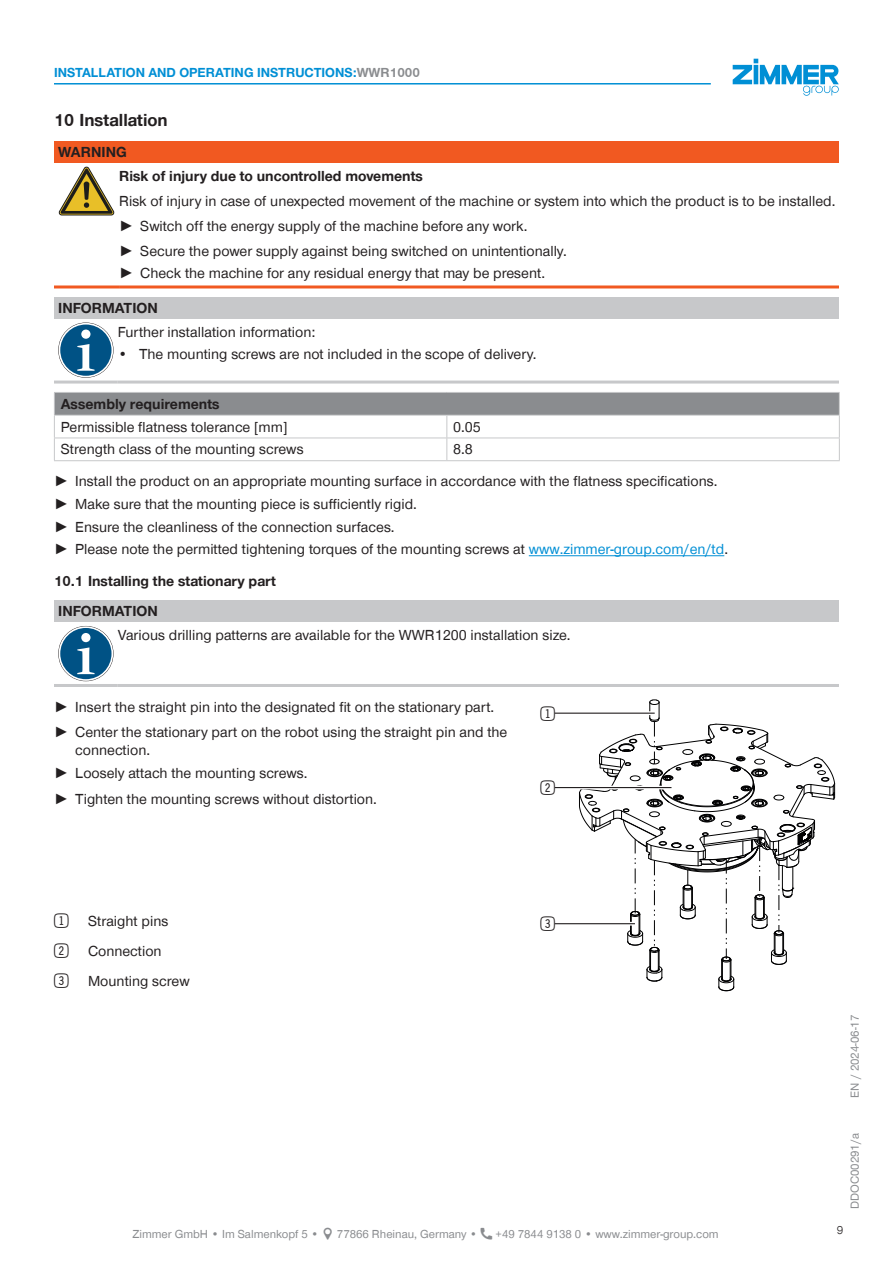
<style>
.page{position:relative;width:893px;height:1263px;background:#fff}
.page>*{position:absolute;margin:0;border:0;box-sizing:border-box;transform-origin:0 0}
.CB_AF_TD-Tabelle-zentriert{font:24px "Double Digits Super Square";color:#231f20}
.t1{font:700 18px "Zimmer Group Sans Global";color:#231f20}
.CB_AF_TD-Text{font:15px/18px "Zimmer Group Sans Global";color:#231f20}
.CB_AF_TD-Tabelle-linksbuendig{font:15px "Zimmer Group Sans Global";color:#231f20}
.CB_AF_TD-Text-2{font:700 15px "Zimmer Group Sans Global";color:#231f20}
.CB_AF_TD-Signalwort{font:700 15px "Zimmer Group Sans Global";color:#231f20}
.CB_AF_TD-Tabelle-linksbuendig-2{font:700 15px "Zimmer Group Sans Global";color:#231f20}
.CB_AF_TD-Kopfzeile{font:700 13.5px "Zimmer Group Sans Global";color:#008fd5}
.CB_AF_TD-Fusszeile{font:12px "Zimmer Group Sans Global";color:#8a8c8f}
.CB_AF_TD-Seitenrand{font:12px "Zimmer Group Sans";color:#8a8c8f}
.CB_AF_Seitenzahl_rechts{font:300 12px "Zimmer Group Sans";color:#231f20}
.s1{color:#8a8c8f}
.s2{font-family:"Zimmer Group Sans"}
.s3{color:#008fd5}
</style>
<div class="page">
<svg style="left:733px;top:59px;width:106px;height:37px"></svg>
<div style="left:54px;top:141px;width:785px;height:22px;background:#f15921"></div>
<hr style="left:54px;top:285px;width:65px;height:3px;background:#f15921">
<hr style="left:119px;top:285px;width:720px;height:3px;background:#f15921">
<svg style="left:59px;top:167px;width:55px;height:48px"></svg>
<div style="left:54px;top:297px;width:785px;height:21px;background:#c7c8ca"></div>
<hr style="left:54px;top:381px;width:64px;height:3px;background:#c7c8ca">
<hr style="left:118px;top:381px;width:721px;height:3px;background:#c7c8ca">
<svg style="left:58px;top:322px;width:56px;height:56px"></svg>
<svg style="left:59px;top:323px;width:54px;height:54px"></svg>
<div style="left:60px;top:325px;width:52px;height:51px;background:#005285;border-radius:50%"></div>
<svg style="left:77px;top:344px;width:18px;height:27px"></svg>
<div style="left:81px;top:330px;width:9px;height:9px;background:#fff;border-radius:50%"></div>
<div style="left:54px;top:392px;width:785px;height:23px;background:#8a8c8f"></div>
<hr style="left:54px;top:392px;width:393px;height:1px;background:#c7c8ca">
<hr style="left:447px;top:392px;width:393px;height:1px;background:#c7c8ca">
<hr style="left:54px;top:415px;width:393px;height:1px;background:#c7c8ca">
<hr style="left:447px;top:415px;width:393px;height:1px;background:#c7c8ca">
<svg style="left:54px;top:393px;width:1px;height:67px"></svg>
<hr style="left:54px;top:438px;width:393px;height:1px;background:#c7c8ca">
<hr style="left:54px;top:460px;width:393px;height:1px;background:#c7c8ca">
<svg style="left:446px;top:416px;width:1px;height:44px"></svg>
<hr style="left:447px;top:438px;width:393px;height:1px;background:#c7c8ca">
<svg style="left:839px;top:393px;width:1px;height:67px"></svg>
<hr style="left:447px;top:460px;width:393px;height:1px;background:#c7c8ca">
<hr style="left:529px;top:555px;width:195px;height:1px;background:#008fd5">
<div style="left:54px;top:600px;width:785px;height:22px;background:#c7c8ca"></div>
<hr style="left:54px;top:684px;width:64px;height:3px;background:#c7c8ca">
<hr style="left:118px;top:684px;width:721px;height:3px;background:#c7c8ca">
<svg style="left:58px;top:626px;width:56px;height:55px"></svg>
<svg style="left:59px;top:626px;width:54px;height:55px"></svg>
<div style="left:60px;top:628px;width:52px;height:51px;background:#005285;border-radius:50%"></div>
<svg style="left:77px;top:647px;width:18px;height:27px"></svg>
<div style="left:81px;top:633px;width:9px;height:9px;background:#fff;border-radius:50%"></div>
<svg style="left:579px;top:699px;width:257px;height:292px"></svg>
<svg style="left:555px;top:711px;width:100px;height:4px"></svg>
<hr style="left:555px;top:713px;width:100px;height:1px;background:#231f20">
<hr style="left:555px;top:786px;width:116px;height:3px;background:#fff">
<hr style="left:555px;top:787px;width:116px;height:1px;background:#231f20">
<hr style="left:555px;top:922px;width:80px;height:3px;background:#fff">
<hr style="left:555px;top:923px;width:80px;height:1px;background:#231f20">
<hr style="left:54px;top:83px;width:657px;height:2px;background:#008fd5">
<p class="CB_AF_TD-Kopfzeile" style="left:54px;top:65px;width:368px">INSTALLATION AND OPERATING INSTRUCTIONS:<span class="s1">WWR1000</span></p>
<p class="t1" style="left:54px;top:110px;width:115px">10 Installation</p>
<p class="CB_AF_TD-Signalwort" style="left:58px;top:143px;width:70px">WARNING</p>
<p class="CB_AF_TD-Text-2" style="left:119px;top:167px;width:305px">Risk of injury due to uncontrolled movements</p>
<p class="CB_AF_TD-Text" style="left:119px;top:192px;width:718px">Risk of injury in case of unexpected movement of the machine or system into which the product is to be installed.</p>
<p class="CB_AF_TD-Text" style="left:119px;top:217px;width:410px"><span class="s2">►</span> Switch off the energy supply of the machine before any work.</p>
<p class="CB_AF_TD-Text" style="left:119px;top:242px;width:449px"><span class="s2">►</span> Secure the power supply against being switched on unintentionally.</p>
<p class="CB_AF_TD-Text" style="left:119px;top:264px;width:428px"><span class="s2">►</span> Check the machine for any residual energy that may be present.</p>
<p class="CB_AF_TD-Signalwort" style="left:58px;top:299px;width:101px">INFORMATION</p>
<p class="CB_AF_TD-Text" style="left:118px;top:323px;width:199px">Further installation information:</p>
<p class="CB_AF_TD-Text" style="left:118px;top:345px;width:420px">• The mounting screws are not included in the scope of delivery.</p>
<p class="CB_AF_TD-Tabelle-linksbuendig-2" style="left:61px;top:395px;width:160px">Assembly requirements</p>
<p class="CB_AF_TD-Tabelle-linksbuendig" style="left:61px;top:418px;width:228px">Permissible flatness tolerance [mm]</p>
<p class="CB_AF_TD-Tabelle-linksbuendig" style="left:453px;top:418px;width:29px">0.05</p>
<p class="CB_AF_TD-Tabelle-linksbuendig" style="left:61px;top:440px;width:244px">Strength class of the mounting screws</p>
<p class="CB_AF_TD-Tabelle-linksbuendig" style="left:453px;top:440px;width:21px">8.8</p>
<p class="CB_AF_TD-Text" style="left:54px;top:472px;width:665px"><span class="s2">►</span> Install the product on an appropriate mounting surface in accordance with the flatness specifications.</p>
<p class="CB_AF_TD-Text" style="left:54px;top:495px;width:364px"><span class="s2">►</span> Make sure that the mounting piece is sufficiently rigid.</p>
<p class="CB_AF_TD-Text" style="left:54px;top:517px;width:342px"><span class="s2">►</span> Ensure the cleanliness of the connection surfaces.</p>
<p class="CB_AF_TD-Text" style="left:54px;top:540px;width:676px"><span class="s2">►</span> Please note the permitted tightening torques of the mounting screws at <span class="s3">www.zimmer-group.com/en/td</span>.</p>
<p class="CB_AF_TD-Text-2" style="left:54px;top:572px;width:224px">10.1 Installing the stationary part</p>
<p class="CB_AF_TD-Signalwort" style="left:58px;top:602px;width:101px">INFORMATION</p>
<p class="CB_AF_TD-Text" style="left:118px;top:626px;width:454px">Various drilling patterns are available for the WWR1200 installation size.</p>
<p class="CB_AF_TD-Text" style="left:54px;top:698px;width:442px"><span class="s2">►</span> Insert the straight pin into the designated fit on the stationary part.</p>
<p class="CB_AF_TD-Tabelle-zentriert" style="left:540px;top:703px;width:20px">1</p>
<p class="CB_AF_TD-Text" style="left:75px;top:723px;width:434px;text-indent:-21px"><span class="s2">►</span> Center the stationary part on the robot using the straight pin and the connection.</p>
<p class="CB_AF_TD-Text" style="left:54px;top:764px;width:255px"><span class="s2">►</span> Loosely attach the mounting screws.</p>
<p class="CB_AF_TD-Text" style="left:54px;top:790px;width:324px"><span class="s2">►</span> Tighten the mounting screws without distortion.</p>
<p class="CB_AF_TD-Tabelle-zentriert" style="left:540px;top:777px;width:20px">2</p>
<p class="CB_AF_TD-Tabelle-zentriert" style="left:54px;top:911px;width:20px">1</p>
<p class="CB_AF_TD-Text" style="left:88px;top:912px;width:82px">Straight pins</p>
<p class="CB_AF_TD-Tabelle-zentriert" style="left:54px;top:941px;width:20px">2</p>
<p class="CB_AF_TD-Text" style="left:88px;top:942px;width:75px">Connection</p>
<p class="CB_AF_TD-Tabelle-zentriert" style="left:54px;top:970px;width:20px">3</p>
<p class="CB_AF_TD-Text" style="left:88px;top:972px;width:103px">Mounting screw</p>
<p class="CB_AF_TD-Tabelle-zentriert" style="left:540px;top:913px;width:20px">3</p>
<p class="CB_AF_TD-Fusszeile" style="left:132px;top:1227px;width:188px">Zimmer GmbH • Im Salmenkopf 5 •</p>
<p class="CB_AF_TD-Fusszeile" style="left:337px;top:1227px;width:142px">77866 Rheinau, Germany •</p>
<p class="CB_AF_TD-Fusszeile" style="left:496px;top:1227px;width:225px">+49 7844 9138 0 • www.zimmer-group.com</p>
<p class="CB_AF_TD-Seitenrand" style="left:847px;top:1097px;width:84px;rotate:-90deg">EN / 2024-06-17</p>
<p class="CB_AF_TD-Seitenrand" style="left:847px;top:1209px;width:77px;rotate:-90deg">DDOC00291/a</p>
<p class="CB_AF_Seitenzahl_rechts" style="left:837px;top:1222px;width:8px">9</p>
</div>
